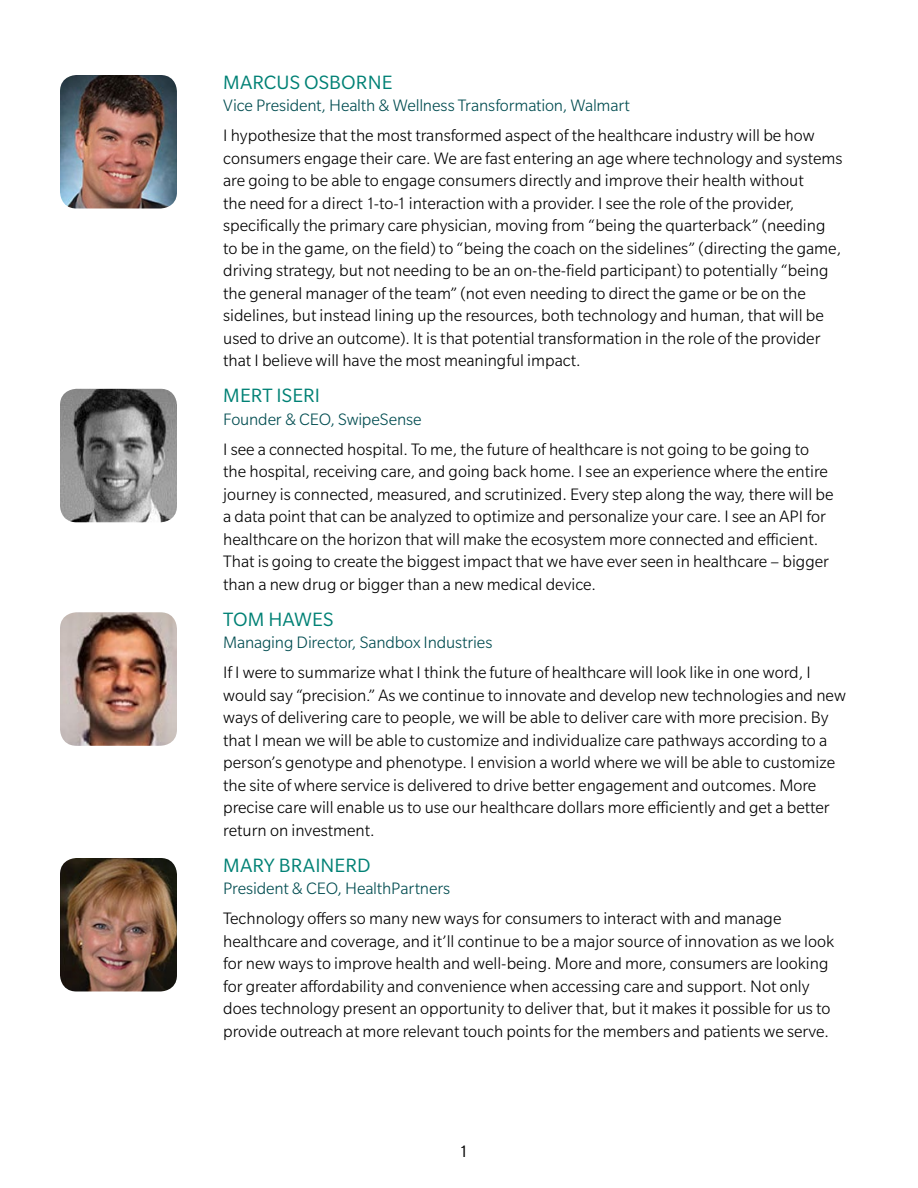
<style>
.page{position:relative;width:918px;height:1188px;background:#fff}
.page>*{position:absolute;margin:0;border:0;box-sizing:border-box;transform-origin:0 0}
.t1{font:21px "Slate Pro";letter-spacing:.005em;color:#008175}
.t2{font:300 18px/22.5px "Slate Pro";color:#000}
.t3{font:300 18px "Slate Pro";letter-spacing:-.01em;color:#004c50}
.t4{font:18px "Slate Pro";color:#000}
</style>
<div class="page">
<img style="left:60px;top:75px;width:117px;height:133px">
<img style="left:60px;top:389px;width:117px;height:133px">
<img style="left:60px;top:612px;width:117px;height:134px">
<img style="left:60px;top:858px;width:117px;height:133px">
<p class="t1" style="left:223px;top:71px;width:171px">MARCUS OSBORNE</p>
<p class="t3" style="left:223px;top:96px;width:408px">Vice President, Health &amp; Wellness Transformation, Walmart</p>
<p class="t2" style="left:223px;top:124px;width:621px">I hypothesize that the most transformed aspect of the healthcare industry will be how consumers engage their care. We are fast entering an age where technology and systems are going to be able to engage consumers directly and improve their health without<br>the need for a direct 1-to-1 interaction with a provider. I see the role of the provider, specifically the primary care physician, moving from “being the quarterback” (needing to be in the game, on the field) to “being the coach on the sidelines” (directing the game, driving strategy, but not needing to be an on-the-field participant) to potentially “being the general manager of the team” (not even needing to direct the game or be on the sidelines, but instead lining up the resources, both technology and human, that will be used to drive an outcome). It is that potential transformation in the role of the provider that I believe will have the most meaningful impact.</p>
<p class="t1" style="left:223px;top:385px;width:98px">MERT ISERI</p>
<p class="t3" style="left:223px;top:410px;width:200px">Founder &amp; CEO, SwipeSense</p>
<p class="t2" style="left:223px;top:438px;width:612px">I see a connected hospital. To me, the future of healthcare is not going to be going to the hospital, receiving care, and going back home. I see an experience where the entire journey is connected, measured, and scrutinized. Every step along the way, there will be a data point that can be analyzed to optimize and personalize your care. I see an API for healthcare on the horizon that will make the ecosystem more connected and efficient.<br>That is going to create the biggest impact that we have ever seen in healthcare – bigger than a new drug or bigger than a new medical device.</p>
<p class="t1" style="left:223px;top:608px;width:112px">TOM HAWES</p>
<p class="t3" style="left:223px;top:633px;width:271px">Managing Director, Sandbox Industries</p>
<p class="t2" style="left:223px;top:661px;width:624px">If I were to summarize what I think the future of healthcare will look like in one word, I would say “precision.” As we continue to innovate and develop new technologies and new ways of delivering care to people, we will be able to deliver care with more precision. By that I mean we will be able to customize and individualize care pathways according to a person’s genotype and phenotype. I envision a world where we will be able to customize the site of where service is delivered to drive better engagement and outcomes. More precise care will enable us to use our healthcare dollars more efficiently and get a better return on investment.</p>
<p class="t1" style="left:223px;top:854px;width:149px">MARY BRAINERD</p>
<p class="t3" style="left:223px;top:879px;width:229px">President &amp; CEO, HealthPartners</p>
<p class="t2" style="left:223px;top:907px;width:613px">Technology offers so many new ways for consumers to interact with and manage healthcare and coverage, and it’ll continue to be a major source of innovation as we look for new ways to improve health and well-being. More and more, consumers are looking for greater affordability and convenience when accessing care and support. Not only does technology present an opportunity to deliver that, but it makes it possible for us to provide outreach at more relevant touch points for the members and patients we serve.</p>
<p class="t4" style="left:459px;top:1141px;width:11px">1</p>
</div>
